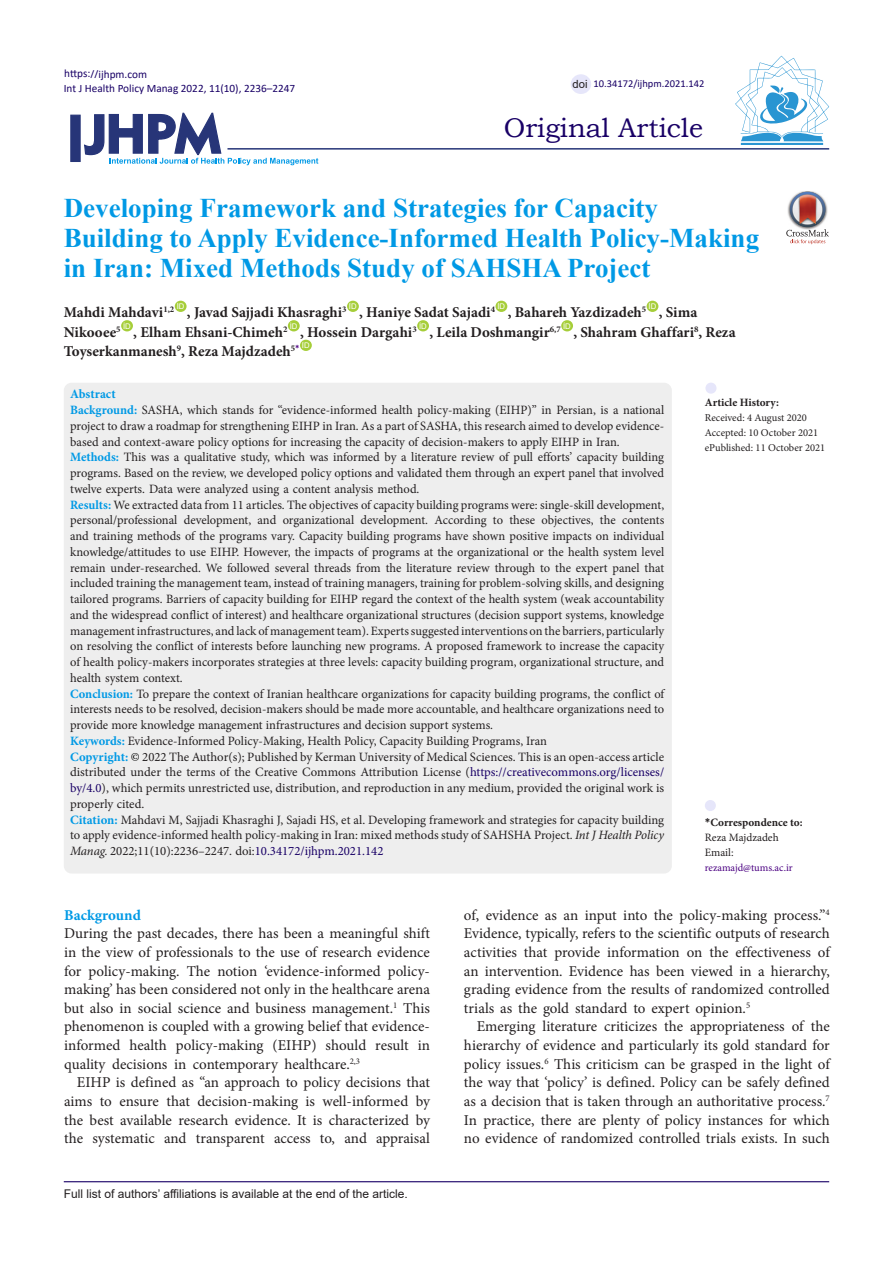
<style>
.page{position:relative;width:893px;height:1263px;background:#fff}
.page>*{position:absolute;margin:0;border:0;box-sizing:border-box;transform-origin:0 0}
.Default{font:700 27px/30px "Times New Roman";color:#0099e5}
.t1{font:27px "Bookman Old Style";color:#190066}
.t2{font:15px/18.6px "Minion Pro";color:#231f20;text-align:justify}
.Default-2{font:700 15px "Minion Pro";color:#231f20}
.heading_1{font:700 15px "Minion Pro";color:#0099e5}
.Default-3{font:12.75px/15.8px "Minion Pro";color:#231f20;text-align:justify}
.Default-4{font:700 12.75px "Minion Pro";color:#0099e5}
.t3{font:12px "Arial";color:#231f20}
.t4{font:11.25px "Calibri";color:#190066}
.t5{font:700 11.25px "Minion Pro";color:#231f20}
.t6{font:11.25px "Minion Pro";color:#231f20}
.t7{font:11.25px "Arial";color:#231f20}
.t8{font:10.5px "Minion Pro";color:#231f20}
.t9{font:10.5px "Calibri";color:#190066}
.t10{font:10.5px "Minion Pro";color:#4b0082}
.t11{font:7.8px "Arial";color:#fff}
.s1{font-weight:700;color:#0099e5}
.s2{color:#000}
.s3{color:#190066}
.s4{font-style:italic}
.s5{font-family:"Calibri"}
</style>
<div class="page">
<svg style="left:84px;top:112px;width:234px;height:53px"></svg>
<div style="left:70px;top:115px;width:11px;height:47px;background:#273578;border:1px solid #273578"></div>
<div style="left:175px;top:301px;width:12px;height:11px;background:#a6ce39;border-radius:50%"></div>
<div style="left:347px;top:301px;width:12px;height:11px;background:#a6ce39;border-radius:50%"></div>
<div style="left:495px;top:301px;width:12px;height:11px;background:#a6ce39;border-radius:50%"></div>
<div style="left:647px;top:301px;width:11px;height:11px;background:#a6ce39;border-radius:50%"></div>
<div style="left:121px;top:320px;width:12px;height:11px;background:#a6ce39;border-radius:50%"></div>
<div style="left:288px;top:320px;width:12px;height:11px;background:#a6ce39;border-radius:50%"></div>
<div style="left:417px;top:320px;width:12px;height:11px;background:#a6ce39;border-radius:50%"></div>
<div style="left:561px;top:320px;width:12px;height:11px;background:#a6ce39;border-radius:50%"></div>
<div style="left:300px;top:340px;width:12px;height:11px;background:#a6ce39;border-radius:50%"></div>
<hr style="left:227px;top:148px;width:602px;height:2px;background:#273578">
<div style="left:64px;top:383px;width:608px;height:490px;background:#eee;border-radius:8px"></div>
<div style="left:705px;top:800px;width:11px;height:11px;background:#e6e6fa;border-radius:50%"></div>
<div style="left:705px;top:383px;width:11px;height:11px;background:#e6e6fa;border-radius:50%"></div>
<hr style="left:64px;top:1181px;width:765px;height:1px;background:#190066">
<hr style="left:741px;top:143px;width:82px;height:2px;background:#2995d2">
<svg style="left:735px;top:56px;width:94px;height:85px"></svg>
<div style="left:571px;top:74px;width:20px;height:20px;background:#e6e6fa;border-radius:50%"></div>
<img style="left:801px;top:191px;width:13px;height:1px">
<svg style="left:786px;top:192px;width:43px;height:52px"></svg>
<p class="t4" style="left:64px;top:66px;width:84px">https://ijhpm.com</p>
<p class="t4" style="left:64px;top:81px;width:233px">Int J Health Policy Manag 2022, 11(10), 2236–2247</p>
<p class="t7" style="left:573px;top:76px;width:17px">doi</p>
<p class="t9" style="left:593px;top:76px;width:112px">10.34172/ijhpm.2021.142</p>
<p class="t1" style="left:504px;top:110px;width:201px">Original Article</p>
<p class="Default" style="left:64px;top:192px;width:697px">Developing Framework and Strategies for Capacity<br>Building to Apply Evidence-Informed Health Policy-Making in Iran: Mixed Methods Study of SAHSHA Project</p>
<p class="Default-2" style="left:64px;top:302px;width:112px">Mahdi Mahdavi<sup>1,2</sup></p>
<p class="t11" style="left:177px;top:301px;width:9px">ID</p>
<p class="t11" style="left:349px;top:301px;width:9px">ID</p>
<p class="t11" style="left:497px;top:301px;width:9px">ID</p>
<p class="t11" style="left:648px;top:301px;width:9px">ID</p>
<p class="Default-2" style="left:187px;top:302px;width:161px">, Javad Sajjadi Khasraghi<sup>3</sup></p>
<p class="Default-2" style="left:359px;top:302px;width:137px">, Haniye Sadat Sajadi<sup>4</sup></p>
<p class="Default-2" style="left:508px;top:302px;width:140px">, Bahareh Yazdizadeh<sup>5</sup></p>
<p class="Default-2" style="left:659px;top:302px;width:40px">, Sima</p>
<p class="t11" style="left:123px;top:321px;width:9px">ID</p>
<p class="t11" style="left:290px;top:321px;width:9px">ID</p>
<p class="t11" style="left:419px;top:321px;width:9px">ID</p>
<p class="t11" style="left:563px;top:321px;width:9px">ID</p>
<p class="Default-2" style="left:429px;top:322px;width:133px">, Leila Doshmangir<sup>6,7</sup></p>
<p class="Default-2" style="left:133px;top:322px;width:156px">, Elham Ehsani-Chimeh<sup>2</sup></p>
<p class="Default-2" style="left:300px;top:322px;width:118px">, Hossein Dargahi<sup>3</sup></p>
<p class="Default-2" style="left:573px;top:322px;width:164px">, Shahram Ghaffari<sup>8</sup>, Reza</p>
<p class="Default-2" style="left:64px;top:322px;width:58px">Nikooee<sup>5</sup></p>
<p class="Default-2" style="left:64px;top:341px;width:237px">Toyserkanmanesh<sup>9</sup>, Reza Majdzadeh<sup>5</sup><sup>*</sup></p>
<p class="t11" style="left:302px;top:340px;width:9px">ID</p>
<p class="Default-4" style="left:70px;top:385px;width:47px">Abstract</p>
<p class="Default-3" style="left:70px;top:402px;width:596px"><span class="s1">Background:</span> SASHA, which stands for “evidence-informed health policy-making (EIHP)” in Persian, is a national project to draw a roadmap for strengthening EIHP in Iran. As a part of SASHA, this research aimed to develop evidence&shy;based and context-aware policy options for increasing the capacity of decision-makers to apply EIHP in Iran.</p>
<p class="Default-3" style="left:70px;top:449px;width:595px"><span class="s1">Methods:</span> This was a qualitative study, which was informed by a literature review of pull efforts’ capacity building programs. Based on the review, we developed policy options and validated them through an expert panel that involved twelve experts. Data were analyzed using a content analysis method.</p>
<p class="Default-3" style="left:70px;top:497px;width:596px"><span class="s1">Results:</span> We extracted data from 11 articles. The objectives of capacity building programs were: single-skill development, personal/professional development, and organizational development. According to these objectives, the contents and training methods of the programs vary. Capacity building programs have shown positive impacts on individual knowledge/attitudes to use EIHP. However, the impacts of programs at the organizational or the health system level remain under-researched. We followed several threads from the literature review through to the expert panel that included training the management team, instead of training managers, training for problem-solving skills, and designing tailored programs. Barriers of capacity building for EIHP regard the context of the health system (weak accountability and the widespread conflict of interest) and healthcare organizational structures (decision support systems, knowledge management infrastructures, and lack of management team). Experts suggested interventions on the barriers, particularly on resolving the conflict of interests before launching new programs. A proposed framework to increase the capacity of health policy-makers incorporates strategies at three levels: capacity building program, organizational structure, and health system context.</p>
<p class="Default-3" style="left:70px;top:686px;width:596px"><span class="s1">Conclusion:</span> To prepare the context of Iranian healthcare organizations for capacity building programs, the conflict of interests needs to be resolved, decision-makers should be made more accountable, and healthcare organizations need to provide more knowledge management infrastructures and decision support systems.</p>
<p class="Default-3" style="left:70px;top:733px;width:478px"><span class="s1">Keywords:</span> Evidence-Informed Policy-Making, Health Policy, Capacity Building Programs, Iran</p>
<p class="Default-3" style="left:70px;top:749px;width:596px"><span class="s1">Copyright:</span> <span class="s2">©</span> 2022 The Author(s); Published by Kerman University of Medical Sciences. This is an open-access article distributed under the terms of the Creative Commons Attribution License (<span class="s3">https://creativecommons.org/licenses/ by/4.0</span>), which permits unrestricted use, distribution, and reproduction in any medium, provided the original work is properly cited.</p>
<p class="Default-3" style="left:70px;top:812px;width:595px"><span class="s1">Citation:</span> Mahdavi M, Sajjadi Khasraghi J, Sajadi HS, et al. Developing framework and strategies for capacity building to apply evidence-informed health policy-making in Iran: mixed methods study of SAHSHA Project. <span class="s4">Int J Health Policy Manag.</span> 2022;11(10):2236–2247. doi:<span class="s3">10.34172/ijhpm.2021.142</span></p>
<p class="t5" style="left:705px;top:814px;width:99px"><span class="s5">*</span>Correspondence to:</p>
<p class="t5" style="left:705px;top:394px;width:76px">Article History:</p>
<p class="t8" style="left:705px;top:410px;width:104px">Received: 4 August 2020</p>
<p class="t8" style="left:705px;top:425px;width:115px">Accepted: 10 October 2021</p>
<p class="t8" style="left:705px;top:440px;width:122px">ePublished: 11 October 2021</p>
<p class="t6" style="left:705px;top:830px;width:75px">Reza Majdzadeh</p>
<p class="t6" style="left:705px;top:845px;width:30px">Email:</p>
<p class="t10" style="left:705px;top:861px;width:89px">rezamajd@tums.ac.ir</p>
<p class="heading_1" style="left:64px;top:904px;width:78px">Background</p>
<p class="t2" style="left:64px;top:924px;width:367px">During the past decades, there has been a meaningful shift in the view of professionals to the use of research evidence for policy-making. The notion ‘evidence-informed policy&shy;making’ has been considered not only in the healthcare arena but also in social science and business management.<sup>1</sup> This phenomenon is coupled with a growing belief that evidence&shy;informed health policy-making (EIHP) should result in quality decisions in contemporary healthcare.<sup>2,3</sup></p>
<p class="t2" style="left:64px;top:1073px;width:367px;text-indent:13px">EIHP is defined as “an approach to policy decisions that aims to ensure that decision-making is well-informed by the best available research evidence. It is characterized by the systematic and transparent access to, and appraisal</p>
<p class="t3" style="left:64px;top:1185px;width:346px">Full list of authors’ affiliations is available at the end of the article.</p>
<p class="t2" style="left:464px;top:906px;width:367px">of, evidence as an input into the policy-making process.”<sup>4<br></sup>Evidence, typically, refers to the scientific outputs of research activities that provide information on the effectiveness of an intervention. Evidence has been viewed in a hierarchy, grading evidence from the results of randomized controlled trials as the gold standard to expert opinion.<sup>5</sup></p>
<p class="t2" style="left:464px;top:1017px;width:367px;text-indent:13px">Emerging literature criticizes the appropriateness of the hierarchy of evidence and particularly its gold standard for policy issues.<sup>6</sup> This criticism can be grasped in the light of the way that ‘policy’ is defined. Policy can be safely defined as a decision that is taken through an authoritative process.<sup>7<br></sup>In practice, there are plenty of policy instances for which no evidence of randomized controlled trials exists. In such</p>
</div>
